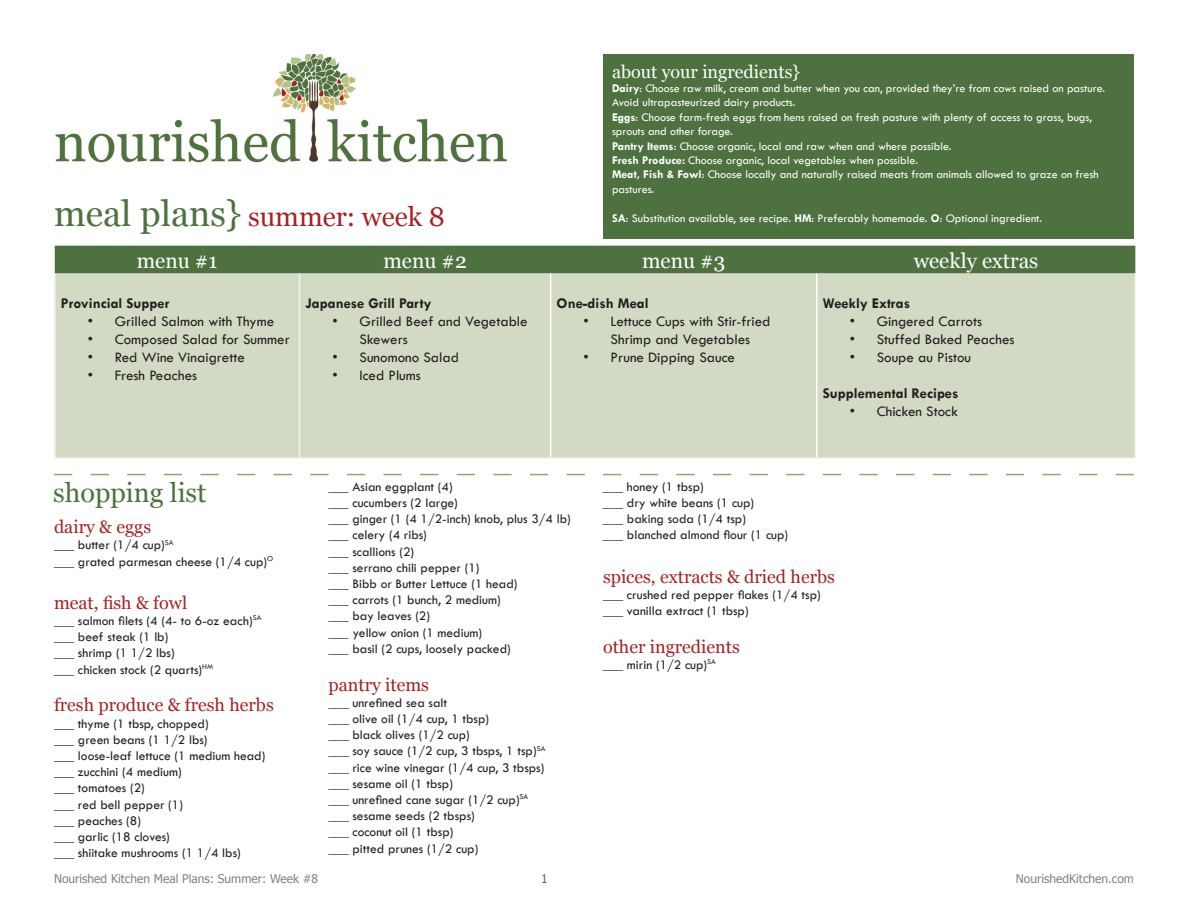
<style>
.page{position:relative;width:1188px;height:918px;background:#fff}
.page>*{position:absolute;margin:0;border:0;box-sizing:border-box;transform-origin:0 0}
.t1{font:27px "Georgia";color:#a72122}
.t2{font:27px "Georgia";color:#4d713f}
.t3{font:21px "Georgia";color:#fff}
.t4{font:18px "Georgia";color:#a72122}
.t5{font:18px "Georgia";color:#fff}
.t6{font:15px/18px "Tw Cen";color:#231f20}
.t7{font:700 15px "Tw Cen";color:#231f20}
.t8{font:13.5px/16.2px "Tw Cen";color:#231f20}
.t9{font:12px/14.4px "Tw Cen";color:#fff}
.t10{font:12px "Tahoma";color:#808285}
.t11{font:12px "Tahoma";color:#636366}
.s1{font-weight:700}
.s2{font-size:36px;color:#4d713f}
</style>
<div class="page">
<div style="left:55px;top:246px;width:1080px;height:28px;background:#4d713f"></div>
<div style="left:56px;top:274px;width:1079px;height:184px;background:#d3dac4"></div>
<hr style="left:299px;top:274px;width:1px;height:184px;background:#f1f3ed">
<hr style="left:550px;top:274px;width:1px;height:184px;background:#fff">
<hr style="left:816px;top:274px;width:2px;height:184px;background:#fff">
<hr style="left:54px;top:274px;width:2px;height:184px;background:#f9f5ed">
<hr style="left:1135px;top:274px;width:1px;height:184px;background:#f9f5ed">
<hr style="left:54px;top:458px;width:246px;height:1px;background:#f9f5ed">
<hr style="left:300px;top:458px;width:251px;height:1px;background:#f9f5ed">
<hr style="left:551px;top:458px;width:266px;height:1px;background:#f9f5ed">
<hr style="left:817px;top:458px;width:319px;height:1px;background:#f9f5ed">
<svg style="left:54px;top:474px;width:1080px;height:1px"></svg>
<img style="left:55px;top:54px;width:452px;height:109px">
<div style="left:603px;top:54px;width:531px;height:185px;background:#4d713f"></div>
<h3 class="t5" style="left:612px;top:60px;width:190px">about your ingredients}</h3>
<p class="t9" style="left:612px;top:81px;width:495px"><span class="s1">Dairy</span>: Choose raw milk, cream and butter when you can, provided they’re from cows raised on pasture.<br>Avoid ultrapasteurized dairy products.<br><span class="s1">Eggs</span>: Choose farm-fresh eggs from hens raised on fresh pasture with plenty of access to grass, bugs, sprouts and other forage.<br><span class="s1">Pantry Items</span>: Choose organic, local and raw when and where possible.<br><span class="s1">Fresh Produce:</span> Choose organic, local vegetables when possible.<br><span class="s1">Meat, Fish &amp; Fowl</span>: Choose locally and naturally raised meats from animals allowed to graze on fresh pastures.</p>
<p class="t9" style="left:612px;top:210px;width:432px"><span class="s1">SA</span>: Substitution available, see recipe. <span class="s1">HM</span>: Preferably homemade. <span class="s1">O</span>: Optional ingredient.</p>
<h1 class="t1" style="left:54px;top:200px;width:392px"><span class="s2">meal plans}</span> summer: week 8</h1>
<h2 class="t3" style="left:137px;top:248px;width:82px">menu #1</h2>
<h2 class="t3" style="left:383px;top:248px;width:85px">menu #2</h2>
<h2 class="t3" style="left:642px;top:248px;width:85px">menu #3</h2>
<h2 class="t3" style="left:914px;top:248px;width:126px">weekly extras</h2>
<p class="t7" style="left:61px;top:294px;width:110px">Provincial Supper</p>
<p class="t6" style="left:88px;top:312px;width:188px">• Grilled Salmon with Thyme</p>
<p class="t6" style="left:88px;top:330px;width:203px">• Composed Salad for Summer</p>
<p class="t6" style="left:88px;top:348px;width:159px">• Red Wine Vinaigrette</p>
<p class="t6" style="left:88px;top:366px;width:111px">• Fresh Peaches</p>
<p class="t7" style="left:306px;top:294px;width:128px">Japanese Grill Party</p>
<p class="t6" style="left:360px;top:312px;width:170px;text-indent:-27px">• Grilled Beef and Vegetable<br>Skewers</p>
<p class="t6" style="left:333px;top:348px;width:128px">• Sunomono Salad</p>
<p class="t6" style="left:333px;top:366px;width:90px">• Iced Plums</p>
<p class="t7" style="left:557px;top:294px;width:94px">One-dish Meal</p>
<p class="t6" style="left:584px;top:312px;width:188px;text-align:center">• Lettuce Cups with Stir-fried<br>Shrimp and Vegetables</p>
<p class="t6" style="left:584px;top:348px;width:153px">• Prune Dipping Sauce</p>
<p class="t7" style="left:823px;top:294px;width:89px">Weekly Extras</p>
<p class="t6" style="left:850px;top:312px;width:134px">• Gingered Carrots</p>
<p class="t6" style="left:850px;top:330px;width:166px">• Stuffed Baked Peaches</p>
<p class="t6" style="left:850px;top:348px;width:123px">• Soupe au Pistou</p>
<p class="t7" style="left:823px;top:384px;width:137px">Supplemental Recipes</p>
<p class="t6" style="left:850px;top:402px;width:110px">• Chicken Stock</p>
<h1 class="t2" style="left:53px;top:476px;width:155px">shopping list</h1>
<h3 class="t4" style="left:54px;top:516px;width:99px">dairy &amp; eggs</h3>
<p class="t8" style="left:54px;top:537px;width:221px">___ butter (1/4 cup)<sup>SA<br></sup>___ grated parmesan cheese (1/4 cup)<sup>O</sup></p>
<h3 class="t4" style="left:54px;top:592px;width:135px">meat, fish &amp; fowl</h3>
<p class="t8" style="left:54px;top:613px;width:209px">___ salmon filets (4 (4- to 6-oz each)<sup>SA </sup>___ beef steak (1 lb)<br>___ shrimp (1 1/2 lbs)<br>___ chicken stock (2 quarts)<sup>HM</sup></p>
<h3 class="t4" style="left:54px;top:694px;width:221px">fresh produce &amp; fresh herbs</h3>
<p class="t8" style="left:54px;top:715px;width:213px">___ thyme (1 tbsp, chopped)<br>___ green beans (1 1/2 lbs)<br>___ loose-leaf lettuce (1 medium head) ___ zucchini (4 medium)<br>___ tomatoes (2)<br>___ red bell pepper (1)<br>___ peaches (8)<br>___ garlic (18 cloves)<br>___ shiitake mushrooms (1 1/4 lbs)</p>
<p class="t8" style="left:328px;top:478px;width:244px">___ Asian eggplant (4)<br>___ cucumbers (2 large)<br>___ ginger (1 (4 1/2-inch) knob, plus 3/4 lb) ___ celery (4 ribs)<br>___ scallions (2)<br>___ serrano chili pepper (1)<br>___ Bibb or Butter Lettuce (1 head)<br>___ carrots (1 bunch, 2 medium)<br>___ bay leaves (2)<br>___ yellow onion (1 medium)<br>___ basil (2 cups, loosely packed)</p>
<h3 class="t4" style="left:328px;top:673px;width:102px">pantry items</h3>
<p class="t8" style="left:328px;top:694px;width:218px">___ unrefined sea salt<br>___ olive oil (1/4 cup, 1 tbsp)<br>___ black olives (1/2 cup)<br>___ soy sauce (1/2 cup, 3 tbsps, 1 tsp)<sup>SA </sup>___ rice wine vinegar (1/4 cup, 3 tbsps) ___ sesame oil (1 tbsp)<br>___ unrefined cane sugar (1/2 cup)<sup>SA </sup>___ sesame seeds (2 tbsps)<br>___ coconut oil (1 tbsp)<br>___ pitted prunes (1/2 cup)</p>
<p class="t8" style="left:603px;top:478px;width:187px">___ honey (1 tbsp)<br>___ dry white beans (1 cup)<br>___ baking soda (1/4 tsp)<br>___ blanched almond flour (1 cup)</p>
<h3 class="t4" style="left:603px;top:565px;width:233px">spices, extracts &amp; dried herbs</h3>
<p class="t8" style="left:603px;top:586px;width:219px">___ crushed red pepper flakes (1/4 tsp) ___ vanilla extract (1 tbsp)</p>
<h3 class="t4" style="left:603px;top:636px;width:138px">other ingredients</h3>
<p class="t8" style="left:603px;top:657px;width:114px">___ mirin (1/2 cup)<sup>SA</sup></p>
<p class="t10" style="left:54px;top:871px;width:266px">Nourished Kitchen Meal Plans: Summer: Week #8</p>
<p class="t11" style="left:541px;top:871px;width:8px">1</p>
<p class="t10" style="left:1016px;top:871px;width:120px">NourishedKitchen.com</p>
</div>
